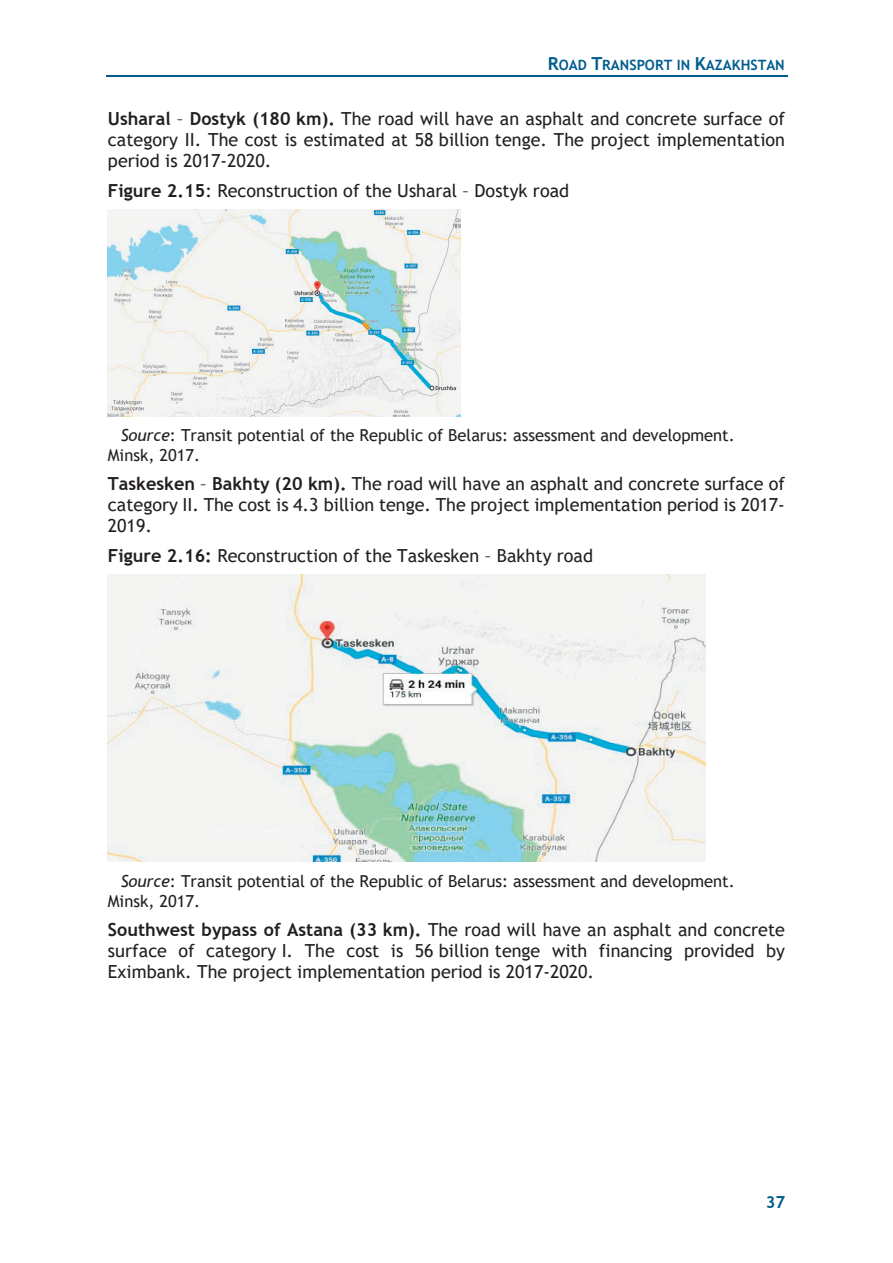
<style>
.page{position:relative;width:893px;height:1263px;background:#fff}
.page>*{position:absolute;margin:0;border:0;box-sizing:border-box;transform-origin:0 0}
.t1{font:18px/20.9px "Trebuchet MS";letter-spacing:.005em;color:#231f20;text-align:justify}
.t2{font:16.5px/19.2px "Trebuchet MS";letter-spacing:-.005em;color:#231f20}
.t3{font:700 16.5px "Trebuchet MS";color:#005c8f}
.t4{font:700 14.25px "Trebuchet MS";color:#005c8f}
.s1{font-size:18px}
.s2{font-weight:700}
.s3{font-style:italic}
</style>
<div class="page">
<hr style="left:106px;top:75px;width:681px;height:2px;background:#005c8f">
<img style="left:108px;top:210px;width:352px;height:207px">
<img style="left:108px;top:575px;width:597px;height:287px">
<p class="t4" style="left:548px;top:57px;width:238px"><span class="s1">R</span>OAD <span class="s1">T</span>RANSPORT IN <span class="s1">K</span>AZAKHSTAN</p>
<p class="t1" style="left:108px;top:108px;width:679px"><span class="s2">Usharal</span> – <span class="s2">Dostyk (180 km).</span> The road will have an asphalt and concrete surface of category II. The cost is estimated at 58 billion tenge. The project implementation period is 2017-2020.</p>
<p class="t1" style="left:108px;top:180px;width:463px"><span class="s2">Figure 2.15</span>: Reconstruction of the Usharal – Dostyk road</p>
<p class="t2" style="left:108px;top:426px;width:628px;text-indent:13px"><span class="s3">Source</span>: Transit potential of the Republic of Belarus: assessment and development.<br>Minsk, 2017.</p>
<p class="t1" style="left:108px;top:473px;width:679px"><span class="s2">Taskesken</span> – <span class="s2">Bakhty (20 km).</span> The road will have an asphalt and concrete surface of category II. The cost is 4.3 billion tenge. The project implementation period is 2017- 2019.</p>
<p class="t1" style="left:108px;top:545px;width:487px"><span class="s2">Figure 2.16:</span> Reconstruction of the Taskesken – Bakhty road</p>
<p class="t2" style="left:108px;top:872px;width:628px;text-indent:13px"><span class="s3">Source</span>: Transit potential of the Republic of Belarus: assessment and development.<br>Minsk, 2017.</p>
<p class="t1" style="left:108px;top:919px;width:679px"><span class="s2">Southwest bypass of Astana (33 km).</span> The road will have an asphalt and concrete surface of category I. The cost is 56 billion tenge with financing provided by Eximbank. The project implementation period is 2017-2020.</p>
<p class="t3" style="left:766px;top:1193px;width:21px">37</p>
</div>
